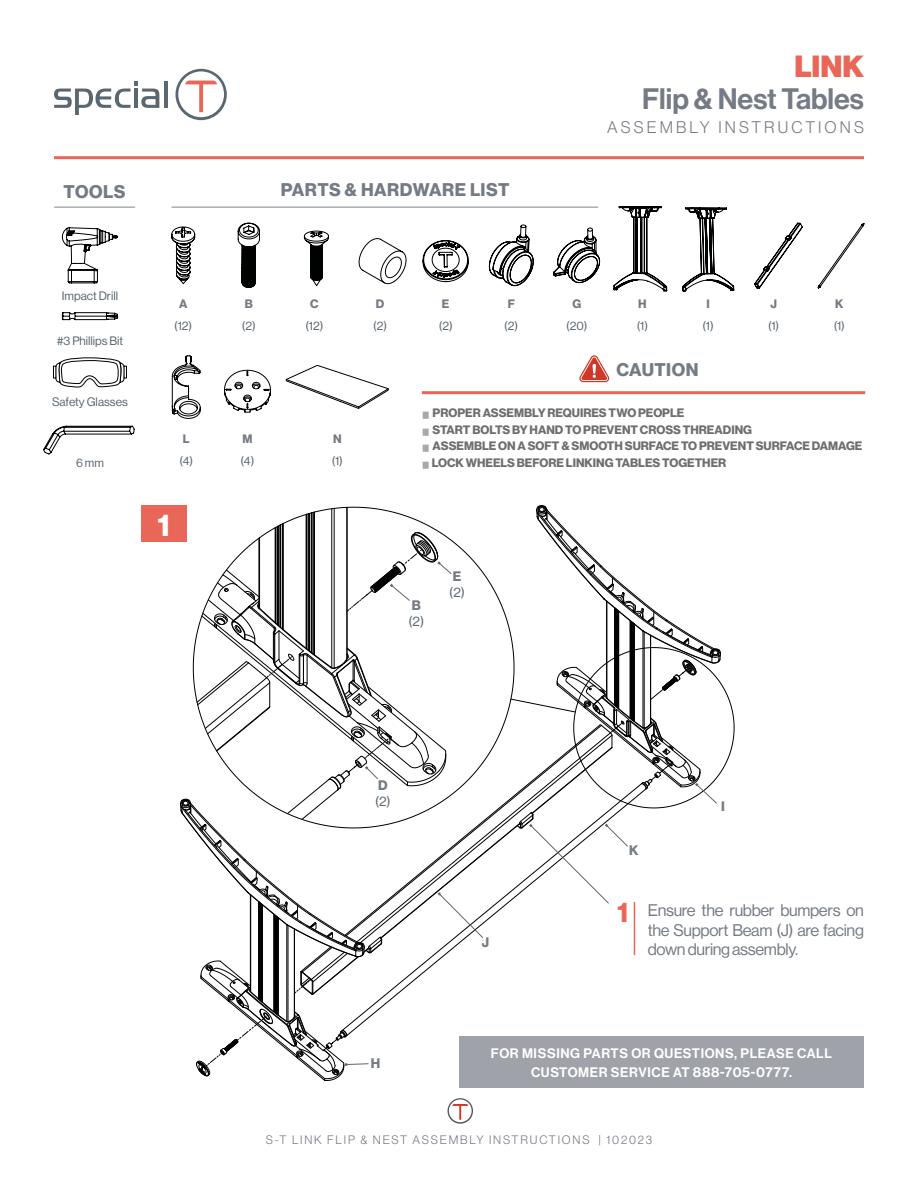
<style>
.page{position:relative;width:918px;height:1188px;background:#fff}
.page>*{position:absolute;margin:0;border:0;box-sizing:border-box;transform-origin:0 0}
.t1{font:30.75px "N Haas Grotesk DS Pro 75 Bd";color:#fff}
.t2{font:30px "N Haas Grotesk DS Pro 95 Blk";color:#e86758}
.t3{font:28.95px "N Haas Grotesk DS Pro 65 Md";color:#757b84}
.t4{font:27.75px "N Haas Grotesk DS Pro 75 Bd";color:#e86758}
.t5{font:18px "N Haas Grotesk DS Pro 75 Bd";letter-spacing:.025em;color:#757b84}
.t6{font:16.5px/19.5px "N Haas Grotesk DS Pro 55 Rg";letter-spacing:-.02em;color:#757b84;text-align:justify}
.t7{font:16.5px "N Haas Grotesk DS Pro 45 Lt";letter-spacing:.19em;color:#757b84}
.t8{font:13.5px/19.5px "N Haas Grotesk DS Pro 65 Md";letter-spacing:.045em;color:#fff;text-align:center}
.t9{font:13.5px "N Haas Grotesk DS Pro 55 Rg";color:#5b6770}
.t10{font:13.5px "N Haas Grotesk DS Pro 75 Bd";color:#757b84}
.t11{font:12px "N Haas Grotesk DS Pro 75 Bd";color:#6f6e6f}
.t12{font:12px "N Haas Grotesk DS Pro 55 Rg";color:#5b6770}
.t13{font:12px "N Haas Grotesk DS Pro 45 Lt";letter-spacing:.15em;color:#757b84}
.t14{font:12px "N Haas Grotesk DS Pro 75 Bd";color:#757b84}
.s1{font-family:"Helvetica";font-size:6px;color:#aaa8a9}
.s2{font-style:inherit}
</style>
<div class="page">
<hr style="left:164px;top:81px;width:4px;height:27px;background:#5b6770">
<svg style="left:54px;top:81px;width:105px;height:34px"></svg>
<svg style="left:175px;top:69px;width:52px;height:51px"></svg>
<hr style="left:54px;top:156px;width:810px;height:3px;background:#e86758">
<svg style="left:448px;top:1098px;width:25px;height:26px"></svg>
<div style="left:459px;top:1037px;width:405px;height:51px;background:#9fa2a9"></div>
<hr style="left:55px;top:207px;width:80px;height:1px;background:#7d838b">
<hr style="left:172px;top:207px;width:426px;height:1px;background:#7d838b">
<svg style="left:286px;top:365px;width:103px;height:44px"></svg>
<svg style="left:53px;top:358px;width:74px;height:29px"></svg>
<svg style="left:62px;top:312px;width:56px;height:8px"></svg>
<svg style="left:62px;top:228px;width:56px;height:55px"></svg>
<svg style="left:43px;top:426px;width:91px;height:28px"></svg>
<svg style="left:172px;top:227px;width:23px;height:57px"></svg>
<svg style="left:238px;top:223px;width:22px;height:65px"></svg>
<svg style="left:359px;top:238px;width:47px;height:46px"></svg>
<svg style="left:423px;top:240px;width:45px;height:42px"></svg>
<svg style="left:489px;top:225px;width:44px;height:61px"></svg>
<svg style="left:553px;top:228px;width:47px;height:55px"></svg>
<svg style="left:304px;top:231px;width:25px;height:55px"></svg>
<svg style="left:614px;top:206px;width:53px;height:85px"></svg>
<svg style="left:682px;top:207px;width:52px;height:84px"></svg>
<svg style="left:754px;top:223px;width:49px;height:65px"></svg>
<svg style="left:818px;top:223px;width:46px;height:65px"></svg>
<svg style="left:172px;top:356px;width:28px;height:63px"></svg>
<svg style="left:224px;top:370px;width:47px;height:42px"></svg>
<svg style="left:579px;top:355px;width:30px;height:27px"></svg>
<hr style="left:422px;top:391px;width:443px;height:3px;background:#e86758">
<svg style="left:180px;top:505px;width:554px;height:576px"></svg>
<div style="left:141px;top:505px;width:45px;height:37px;background:#e86758"></div>
<hr style="left:634px;top:902px;width:1px;height:53px;background:#e86758">
<p class="t2" style="left:794px;top:49px;width:71px">LINK</p>
<p class="t3" style="left:642px;top:82px;width:223px">Flip &amp; Nest Tables</p>
<p class="t7" style="left:607px;top:117px;width:258px">ASSEMBLY INSTRUCTIONS</p>
<p class="t5" style="left:64px;top:181px;width:63px">TOOLS</p>
<p class="t5" style="left:281px;top:179px;width:230px">PARTS &amp; HARDWARE LIST</p>
<p class="t12" style="left:62px;top:289px;width:58px">Impact Drill</p>
<p class="t12" style="left:57px;top:334px;width:68px">#3 Phillips Bit</p>
<p class="t14" style="left:179px;top:297px;width:10px">A</p>
<p class="t12" style="left:174px;top:319px;width:19px">(12)</p>
<p class="t14" style="left:245px;top:297px;width:10px">B</p>
<p class="t12" style="left:242px;top:319px;width:15px">(2)</p>
<p class="t14" style="left:310px;top:297px;width:10px">C</p>
<p class="t12" style="left:306px;top:319px;width:19px">(12)</p>
<p class="t14" style="left:376px;top:297px;width:10px">D</p>
<p class="t12" style="left:373px;top:319px;width:15px">(2)</p>
<p class="t14" style="left:442px;top:297px;width:9px">E</p>
<p class="t12" style="left:439px;top:319px;width:15px">(2)</p>
<p class="t14" style="left:508px;top:297px;width:9px">F</p>
<p class="t12" style="left:504px;top:319px;width:15px">(2)</p>
<p class="t14" style="left:572px;top:297px;width:10px">G</p>
<p class="t12" style="left:566px;top:319px;width:23px">(20)</p>
<p class="t14" style="left:638px;top:297px;width:10px">H</p>
<p class="t12" style="left:637px;top:319px;width:13px">(1)</p>
<p class="t14" style="left:706px;top:297px;width:5px">I</p>
<p class="t12" style="left:703px;top:319px;width:13px">(1)</p>
<p class="t14" style="left:770px;top:297px;width:8px">J</p>
<p class="t12" style="left:768px;top:319px;width:13px">(1)</p>
<p class="t14" style="left:835px;top:297px;width:10px">K</p>
<p class="t12" style="left:834px;top:319px;width:13px">(1)</p>
<p class="t5" style="left:617px;top:359px;width:84px">CAUTION</p>
<p class="t12" style="left:52px;top:395px;width:77px">Safety Glasses</p>
<p class="t12" style="left:76px;top:456px;width:29px">6 mm</p>
<p class="t14" style="left:183px;top:432px;width:8px">L</p>
<p class="t12" style="left:179px;top:454px;width:15px">(4)</p>
<p class="t1" style="left:157px;top:507px;width:14px">1</p>
<p class="t14" style="left:242px;top:432px;width:12px">M</p>
<p class="t12" style="left:241px;top:454px;width:15px">(4)</p>
<p class="t14" style="left:333px;top:432px;width:10px">N</p>
<p class="t12" style="left:332px;top:454px;width:13px">(1)</p>
<p class="t11" style="left:423px;top:406px;width:263px"><span class="s1">█</span> PROPER ASSEMBLY REQUIRES TWO PEOPLE</p>
<p class="t11" style="left:423px;top:423px;width:331px"><span class="s1">█</span> START BOLTS BY HAND TO PREVENT CROSS THREADING</p>
<p class="t11" style="left:423px;top:439px;width:441px"><span class="s1">█</span> ASSEMBLE ON A SOFT &amp; SMOOTH SURFACE TO PREVENT SURFACE DAMAGE</p>
<p class="t11" style="left:423px;top:456px;width:305px"><span class="s1">█</span> LOCK WHEELS BEFORE LINKING TABLES TOGETHER</p>
<p class="t10" style="left:412px;top:598px;width:11px">B</p>
<p class="t9" style="left:408px;top:614px;width:17px">(2)</p>
<p class="t10" style="left:453px;top:568px;width:10px">E</p>
<p class="t9" style="left:449px;top:585px;width:17px">(2)</p>
<p class="t10" style="left:378px;top:777px;width:11px">D</p>
<p class="t9" style="left:375px;top:793px;width:17px">(2)</p>
<p class="t10" style="left:721px;top:798px;width:5px">I</p>
<p class="t10" style="left:629px;top:843px;width:11px">K</p>
<p class="t10" style="left:371px;top:1055px;width:11px">H</p>
<p class="t10" style="left:482px;top:935px;width:9px">J</p>
<p class="t4" style="left:617px;top:896px;width:13px">1</p>
<p class="t6" style="left:648px;top:901px;width:218px">Ensure the rubber bumpers on the Support Beam (J) are facing down during assembly.</p>
<p class="t8" style="left:491px;top:1044px;width:343px">FOR MISSING PARTS OR QUESTIONS, PLEASE CALL<br>CUSTOMER SERVICE AT 888-705-0777.</p>
<p class="t13" style="left:266px;top:1133px;width:388px"><span class="s2">S-T</span> LINK FLIP &amp; NEST ASSEMBLY INSTRUCTIONS <span class="s2">| 102023</span></p>
</div>
